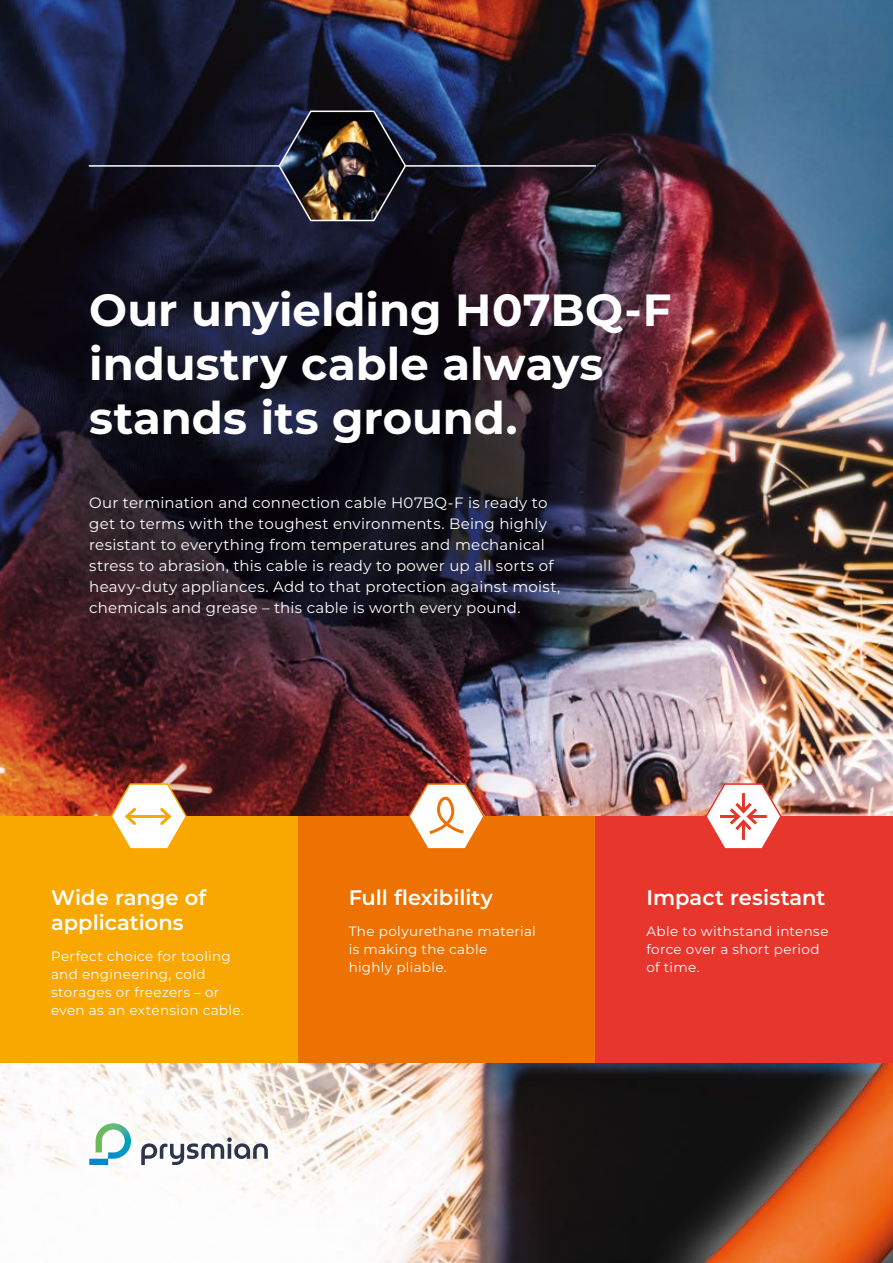
<style>
.page{position:relative;width:893px;height:1263px;background:#fff}
.page>*{position:absolute;margin:0;border:0;box-sizing:border-box;transform-origin:0 0}
.t1{font:700 45px/54px "Montserrat";color:#fff}
.t2{font:600 21px/25.2px "Montserrat";color:#fff}
.t3{font:15px/21px "Montserrat";letter-spacing:.015em;color:#fff}
.t4{font:13.5px/18px "Montserrat";letter-spacing:.025em;color:#fff}
</style>
<div class="page">
<img style="left:0;top:0;width:467px;height:1263px">
<img style="left:467px;top:0;width:426px;height:1263px">
<div style="left:298px;top:816px;width:297px;height:247px;background:#ee7203"></div>
<div style="left:595px;top:816px;width:298px;height:247px;background:#e7362c"></div>
<div style="left:0;top:816px;width:298px;height:247px;background:#f8a800"></div>
<svg style="left:407px;top:782px;width:79px;height:67px"></svg>
<hr style="left:89px;top:165px;width:506px;height:2px;background:#fff">
<img style="left:278px;top:109px;width:129px;height:113px">
<svg style="left:110px;top:782px;width:78px;height:67px"></svg>
<svg style="left:704px;top:782px;width:79px;height:67px"></svg>
<svg style="left:141px;top:1137px;width:127px;height:28px"></svg>
<svg style="left:96px;top:1123px;width:35px;height:36px"></svg>
<div style="left:89px;top:1159px;width:19px;height:6px;background:#0588ca"></div>
<h1 class="t1" style="left:89px;top:280px;width:584px">Our unyielding H07BQ-F industry cable always stands its ground.</h1>
<p class="t3" style="left:89px;top:491px;width:472px">Our termination and connection cable H07BQ-F is ready to get to terms with the toughest environments. Being highly resistant to everything from temperatures and mechanical stress to abrasion, this cable is ready to power up all sorts of heavy-duty appliances. Add to that protection against moist, chemicals and grease – this cable is worth every pound.</p>
<h2 class="t2" style="left:51px;top:884px;width:157px">Wide range of applications</h2>
<p class="t4" style="left:51px;top:946px;width:194px">Perfect choice for tooling and engineering, cold storages or freezers – or even as an extension cable.</p>
<h2 class="t2" style="left:349px;top:884px;width:146px">Full flexibility</h2>
<p class="t4" style="left:349px;top:921px;width:189px">The polyurethane material is making the cable<br>highly pliable.</p>
<h2 class="t2" style="left:646px;top:884px;width:181px">Impact resistant</h2>
<p class="t4" style="left:646px;top:921px;width:184px">Able to withstand intense force over a short period of time.</p>
</div>
